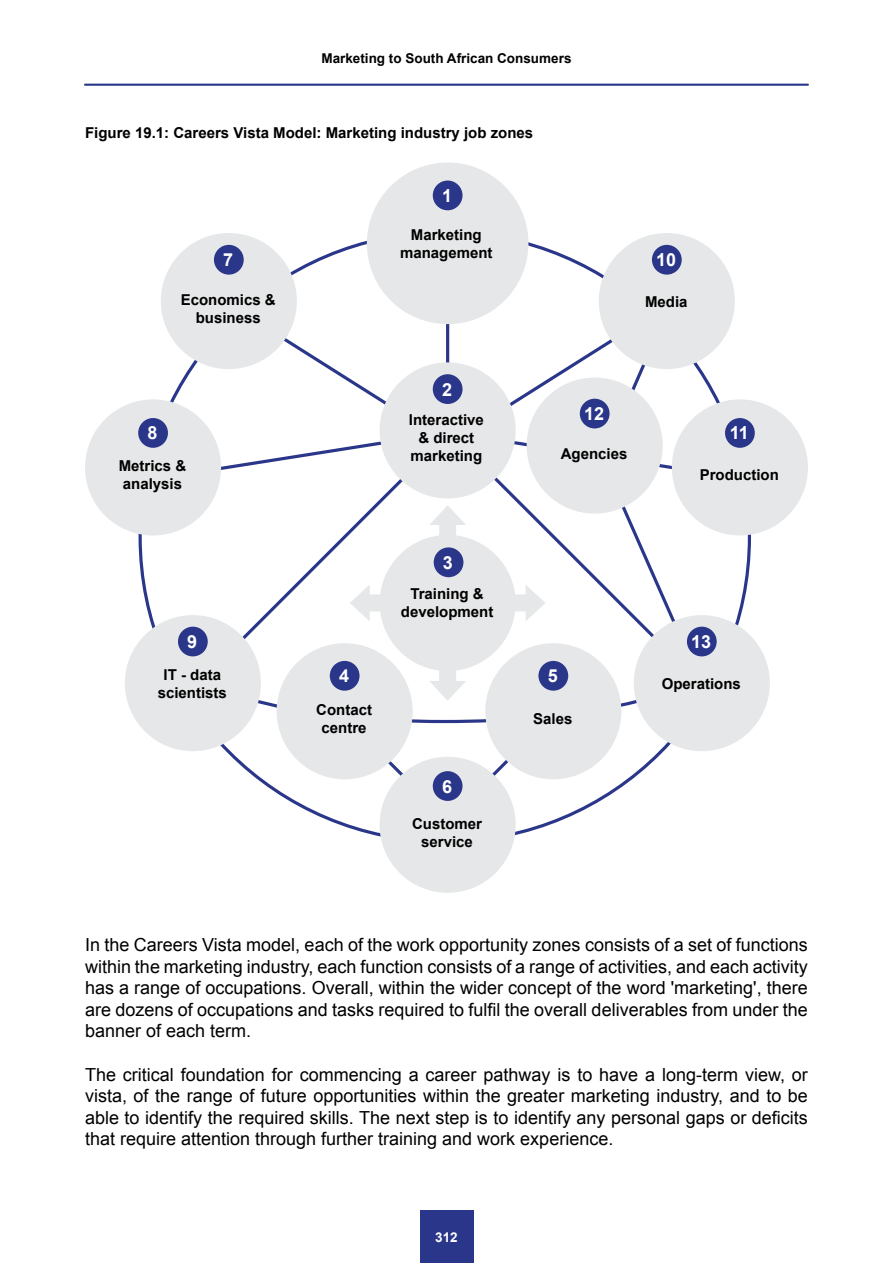
<style>
.page{position:relative;width:893px;height:1263px;background:#fff}
.page>*{position:absolute;margin:0;border:0;box-sizing:border-box;transform-origin:0 0}
.t1{font:18px/21.6px "Arial";color:#000;text-align:justify}
.t2{font:700 18px "Arial";color:#fff}
.t3{font:700 15px/18px "Arial";color:#000;text-align:center}
.t4{font:700 13.5px "Arial";color:#000}
.t5{font:700 13.5px "Arial";color:#fff}
</style>
<div class="page">
<div style="left:420px;top:1210px;width:53px;height:53px;background:#2a3689"></div>
<hr style="left:85px;top:84px;width:723px;height:2px;background:#2a3689">
<svg style="left:374px;top:757px;width:150px;height:60px"></svg>
<div style="left:367px;top:163px;width:161px;height:161px;background:#e6e7e8;border-radius:50%"></div>
<div style="left:433px;top:181px;width:29px;height:29px;background:#2a3689;border-radius:50%"></div>
<svg style="left:194px;top:307px;width:537px;height:417px"></svg>
<div style="left:380px;top:535px;width:136px;height:136px;background:#e6e7e8;border-radius:50%"></div>
<div style="left:434px;top:547px;width:29px;height:30px;background:#2a3689;border-radius:50%"></div>
<div style="left:277px;top:643px;width:136px;height:136px;background:#e6e7e8;border-radius:50%"></div>
<div style="left:330px;top:661px;width:30px;height:30px;background:#2a3689;border-radius:50%"></div>
<div style="left:485px;top:643px;width:136px;height:136px;background:#e6e7e8;border-radius:50%"></div>
<div style="left:538px;top:661px;width:30px;height:30px;background:#2a3689;border-radius:50%"></div>
<div style="left:380px;top:757px;width:136px;height:136px;background:#e6e7e8;border-radius:50%"></div>
<div style="left:433px;top:771px;width:29px;height:30px;background:#2a3689;border-radius:50%"></div>
<div style="left:161px;top:233px;width:136px;height:136px;background:#e6e7e8;border-radius:50%"></div>
<div style="left:214px;top:245px;width:30px;height:30px;background:#2a3689;border-radius:50%"></div>
<div style="left:85px;top:399px;width:136px;height:136px;background:#e6e7e8;border-radius:50%"></div>
<div style="left:138px;top:418px;width:30px;height:30px;background:#2a3689;border-radius:50%"></div>
<div style="left:125px;top:615px;width:136px;height:136px;background:#e6e7e8;border-radius:50%"></div>
<div style="left:178px;top:627px;width:30px;height:29px;background:#2a3689;border-radius:50%"></div>
<div style="left:599px;top:233px;width:136px;height:136px;background:#e6e7e8;border-radius:50%"></div>
<div style="left:652px;top:245px;width:30px;height:30px;background:#2a3689;border-radius:50%"></div>
<div style="left:672px;top:399px;width:136px;height:136px;background:#e6e7e8;border-radius:50%"></div>
<div style="left:725px;top:418px;width:30px;height:30px;background:#2a3689;border-radius:50%"></div>
<div style="left:527px;top:377px;width:136px;height:137px;background:#e6e7e8;border-radius:50%"></div>
<div style="left:580px;top:399px;width:30px;height:29px;background:#2a3689;border-radius:50%"></div>
<div style="left:634px;top:615px;width:136px;height:136px;background:#e6e7e8;border-radius:50%"></div>
<div style="left:687px;top:627px;width:30px;height:29px;background:#2a3689;border-radius:50%"></div>
<p class="t4" style="left:321px;top:49px;width:252px">Marketing to South African Consumers</p>
<p class="t3" style="left:85px;top:125px;width:450px">Figure 19.1: Careers Vista Model: Marketing industry job zones</p>
<p class="t2" style="left:442px;top:184px;width:12px">1</p>
<p class="t2" style="left:223px;top:248px;width:12px">7</p>
<p class="t3" style="left:400px;top:226px;width:94px">Marketing management</p>
<p class="t2" style="left:656px;top:248px;width:22px">10</p>
<p class="t3" style="left:181px;top:291px;width:97px">Economics &amp; business</p>
<p class="t3" style="left:645px;top:293px;width:44px">Media</p>
<p class="t2" style="left:442px;top:377px;width:12px">2</p>
<p class="t2" style="left:147px;top:421px;width:12px">8</p>
<p class="t3" style="left:119px;top:458px;width:69px;text-align:left">Metrics &amp; analysis</p>
<p class="t3" style="left:409px;top:412px;width:77px">Interactive &amp; direct marketing</p>
<p class="t2" style="left:584px;top:402px;width:22px">12</p>
<p class="t3" style="left:561px;top:445px;width:68px">Agencies</p>
<p class="t2" style="left:730px;top:421px;width:21px">11</p>
<p class="t3" style="left:700px;top:467px;width:81px">Production</p>
<p class="t2" style="left:443px;top:551px;width:12px">3</p>
<p class="t3" style="left:401px;top:586px;width:94px">Training &amp; development</p>
<p class="t2" style="left:187px;top:630px;width:12px">9</p>
<p class="t2" style="left:691px;top:630px;width:22px">13</p>
<p class="t3" style="left:158px;top:666px;width:71px">IT - data scientists</p>
<p class="t2" style="left:339px;top:664px;width:12px">4</p>
<p class="t2" style="left:548px;top:664px;width:12px">5</p>
<p class="t3" style="left:662px;top:675px;width:81px">Operations</p>
<p class="t3" style="left:316px;top:701px;width:57px">Contact centre</p>
<p class="t3" style="left:533px;top:710px;width:41px">Sales</p>
<p class="t2" style="left:442px;top:774px;width:12px">6</p>
<p class="t3" style="left:412px;top:815px;width:72px">Customer service</p>
<p class="t1" style="left:85px;top:934px;width:724px">In the Careers Vista model, each of the work opportunity zones consists of a set of functions within the marketing industry, each function consists of a range of activities, and each activity has a range of occupations. Overall, within the wider concept of the word 'marketing', there are dozens of occupations and tasks required to fulfil the overall deliverables from under the banner of each term.</p>
<p class="t1" style="left:85px;top:1063px;width:724px">The critical foundation for commencing a career pathway is to have a long-term view, or vista, of the range of future opportunities within the greater marketing industry, and to be able to identify the required skills. The next step is to identify any personal gaps or deficits that require attention through further training and work experience.</p>
<p class="t5" style="left:435px;top:1228px;width:24px">312</p>
</div>
